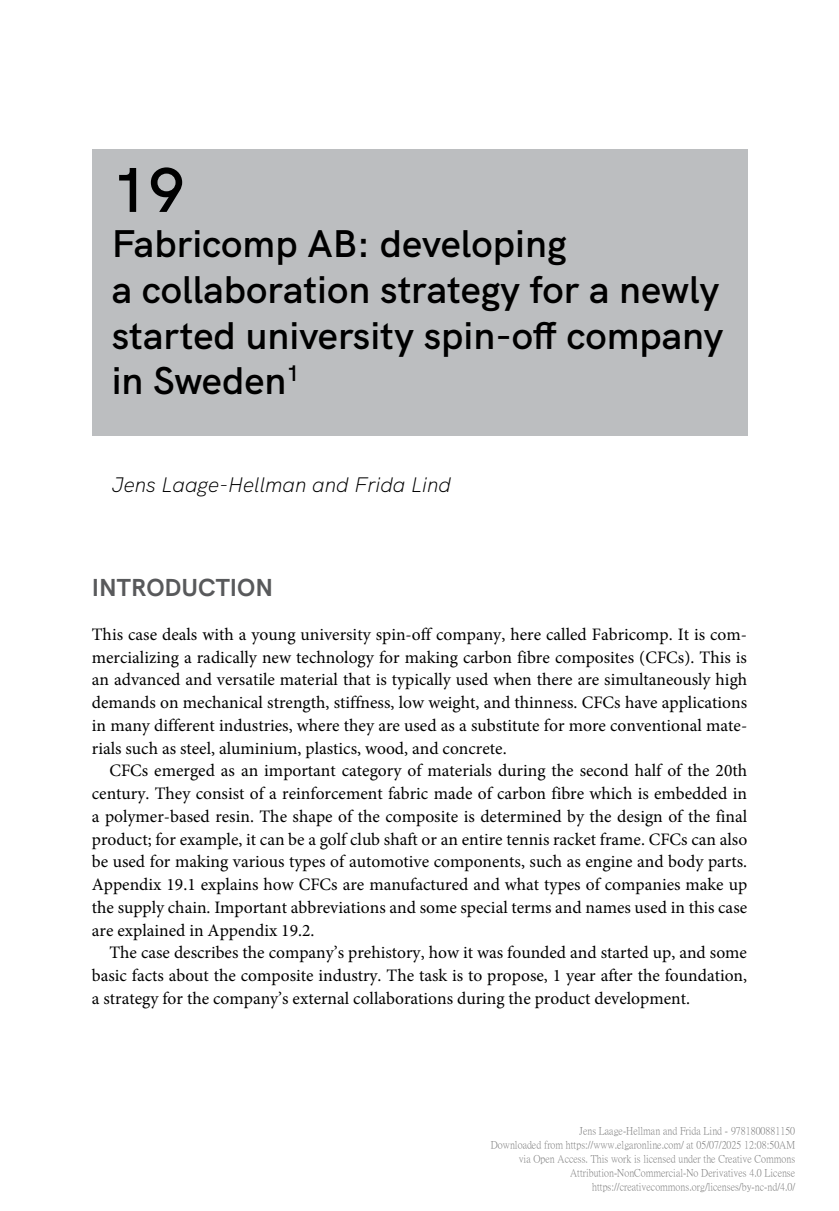
<style>
.page{position:relative;width:839px;height:1211px;background:#fff}
.page>*{position:absolute;margin:0;border:0;box-sizing:border-box;transform-origin:0 0}
.t1{font:600 63px "HK Grotesk";color:#000}
.t2{font:600 38.5px/45.5px "HK Grotesk";color:#000}
.t3{font:700 24.5px "HK Grotesk";color:#58595b}
.t4{font:italic 300 21px "HK Grotesk";color:#000}
.t5{font:17.5px/22.8px "Minion Pro";color:#000;text-align:justify}
.t6{font:10.5px/14px "P Ming Li U";color:rgb(0 0 0/.5);text-align:right}
</style>
<div class="page">
<div style="left:92px;top:149px;width:655px;height:112px;background:#bcbec0"></div>
<div style="left:92px;top:209px;width:655px;height:226px;background:#bcbec0"></div>
<h1 class="t1" style="left:112px;top:141px;width:75px">19</h1>
<h2 class="t2" style="left:112px;top:218px;width:613px">Fabricomp AB: developing<br>a collaboration strategy for a newly started university spin-off company in Sweden<sup>1</sup></h2>
<p class="t4" style="left:112px;top:468px;width:341px">Jens Laage-Hellman and Frida Lind</p>
<h3 class="t3" style="left:92px;top:568px;width:183px">INTRODUCTION</h3>
<p class="t5" style="left:92px;top:623px;width:656px">This case deals with a young university spin-off company, here called Fabricomp. It is com&shy;mercializing a radically new technology for making carbon fibre composites (CFCs). This is an advanced and versatile material that is typically used when there are simultaneously high demands on mechanical strength, stiffness, low weight, and thinness. CFCs have applications in many different industries, where they are used as a substitute for more conventional mate&shy;rials such as steel, aluminium, plastics, wood, and concrete.</p>
<p class="t5" style="left:92px;top:759px;width:656px;text-indent:18px">CFCs emerged as an important category of materials during the second half of the 20th century. They consist of a reinforcement fabric made of carbon fibre which is embedded in a polymer-based resin. The shape of the composite is determined by the design of the final product; for example, it can be a golf club shaft or an entire tennis racket frame. CFCs can also be used for making various types of automotive components, such as engine and body parts.<br>Appendix 19.1 explains how CFCs are manufactured and what types of companies make up the supply chain. Important abbreviations and some special terms and names used in this case are explained in Appendix 19.2.</p>
<p class="t5" style="left:92px;top:941px;width:656px;text-indent:18px">The case describes the company’s prehistory, how it was founded and started up, and some basic facts about the composite industry. The task is to propose, 1 year after the foundation, a strategy for the company’s external collaborations during the product development.</p>
<p class="t6" style="left:490px;top:1123px;width:306px">Jens Laage-Hellman and Frida Lind - 9781800881150<br>Downloaded from https://www.elgaronline.com/ at 05/07/2025 12:08:50AM via Open Access. This work is licensed under the Creative Commons Attribution-NonCommercial-No Derivatives 4.0 License https://creativecommons.org/licenses/by-nc-nd/4.0/</p>
</div>
